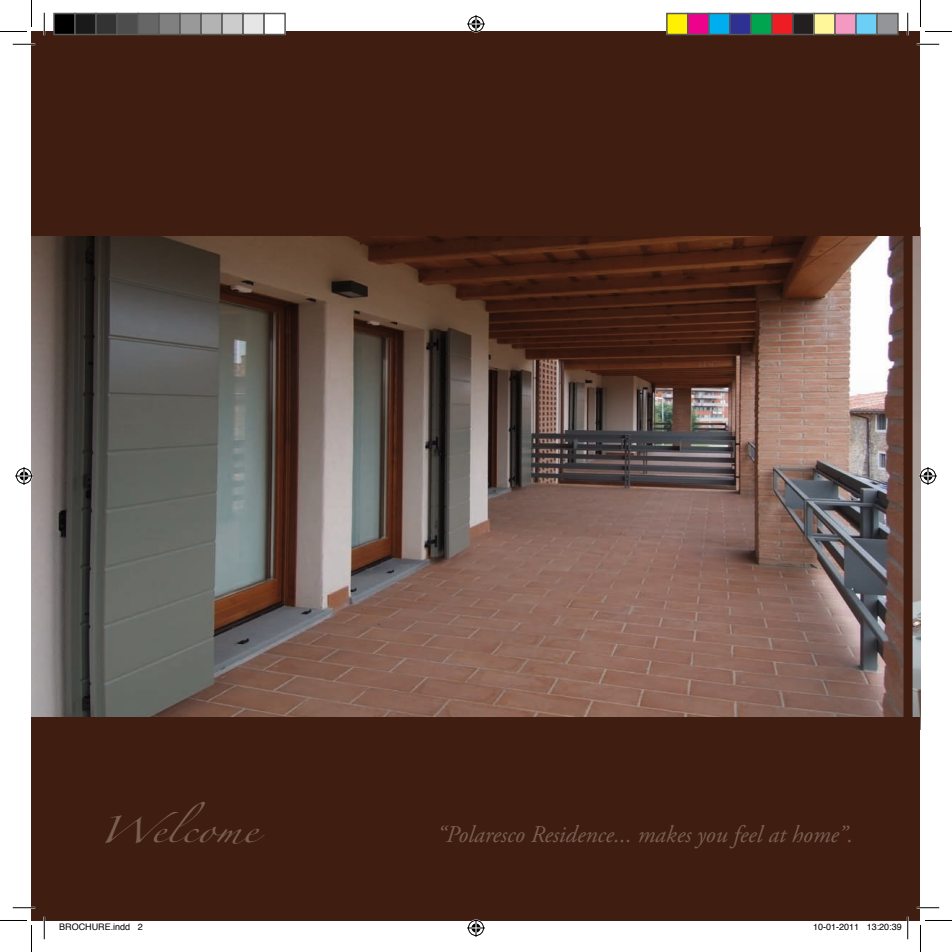
<style>
.page{position:relative;width:952px;height:952px;background:#fff}
.page>*{position:absolute;margin:0;border:0;box-sizing:border-box;transform-origin:0 0}
.t1{font:italic 24px "Adobe Garamond Pro";color:#7a5e52}
.t2{font:24px "Zapfino";color:#7a5e52;scale:1.25 1}
.t3{font:9px "Helvetica";color:#000}
</style>
<div class="page">
<img style="left:912px;top:236px;width:8px;height:480px">
<img style="left:32px;top:236px;width:871px;height:480px">
<div style="left:32px;top:716px;width:888px;height:204px;background:#3f1d11"></div>
<div style="left:32px;top:32px;width:888px;height:204px;background:#3f1d11"></div>
<div style="left:903px;top:213px;width:9px;height:536px;background:#3f1d11"></div>
<hr style="left:13px;top:43px;width:22px;height:2px;background:#fff">
<hr style="left:916px;top:43px;width:23px;height:2px;background:#fff">
<hr style="left:13px;top:906px;width:22px;height:2px;background:#fff">
<hr style="left:916px;top:906px;width:23px;height:2px;background:#fff">
<hr style="left:43px;top:13px;width:2px;height:22px;background:#fff">
<hr style="left:43px;top:916px;width:2px;height:23px;background:#fff">
<hr style="left:906px;top:13px;width:2px;height:22px;background:#fff">
<svg style="left:13px;top:44px;width:22px;height:1px"></svg>
<svg style="left:916px;top:44px;width:23px;height:1px"></svg>
<svg style="left:13px;top:907px;width:22px;height:1px"></svg>
<svg style="left:916px;top:907px;width:23px;height:1px"></svg>
<svg style="left:44px;top:13px;width:1px;height:22px"></svg>
<svg style="left:44px;top:916px;width:1px;height:23px"></svg>
<svg style="left:907px;top:13px;width:1px;height:22px"></svg>
<svg style="left:0;top:0;width:32px;height:32px"></svg>
<svg style="left:0;top:920px;width:32px;height:32px"></svg>
<svg style="left:920px;top:0;width:32px;height:32px"></svg>
<svg style="left:920px;top:920px;width:32px;height:32px"></svg>
<svg style="left:467px;top:15px;width:18px;height:18px"></svg>
<svg style="left:467px;top:919px;width:18px;height:18px"></svg>
<svg style="left:15px;top:467px;width:18px;height:18px"></svg>
<svg style="left:919px;top:467px;width:18px;height:18px"></svg>
<div style="left:54px;top:14px;width:21px;height:21px;background:#000"></div>
<div style="left:53px;top:13px;width:23px;height:22px;border:2px solid #595959"></div>
<div style="left:75px;top:14px;width:21px;height:21px;background:#1a1a1a"></div>
<div style="left:74px;top:13px;width:23px;height:22px;border:2px solid #595959"></div>
<div style="left:96px;top:14px;width:21px;height:21px;background:#333"></div>
<div style="left:95px;top:13px;width:23px;height:22px;border:2px solid #595959"></div>
<div style="left:117px;top:14px;width:21px;height:21px;background:#4d4d4d"></div>
<div style="left:116px;top:13px;width:23px;height:22px;border:2px solid #595959"></div>
<div style="left:138px;top:14px;width:21px;height:21px;background:#666"></div>
<div style="left:137px;top:13px;width:23px;height:22px;border:2px solid #595959"></div>
<div style="left:159px;top:14px;width:21px;height:21px;background:#808080"></div>
<div style="left:158px;top:13px;width:23px;height:22px;border:2px solid #595959"></div>
<div style="left:180px;top:14px;width:21px;height:21px;background:#999"></div>
<div style="left:179px;top:13px;width:23px;height:22px;border:2px solid #595959"></div>
<div style="left:201px;top:14px;width:21px;height:21px;background:#b3b3b3"></div>
<div style="left:200px;top:13px;width:23px;height:22px;border:2px solid #595959"></div>
<div style="left:222px;top:14px;width:21px;height:21px;background:#ccc"></div>
<div style="left:221px;top:13px;width:23px;height:22px;border:2px solid #595959"></div>
<div style="left:243px;top:14px;width:21px;height:21px;background:#e6e6e6"></div>
<div style="left:242px;top:13px;width:23px;height:22px;border:2px solid #595959"></div>
<div style="left:263px;top:13px;width:23px;height:22px;border:2px solid #595959"></div>
<div style="left:667px;top:14px;width:21px;height:21px;background:#fff101"></div>
<div style="left:666px;top:13px;width:22px;height:22px;border:2px solid #595959"></div>
<div style="left:688px;top:14px;width:21px;height:21px;background:#ed028c"></div>
<div style="left:687px;top:13px;width:22px;height:22px;border:2px solid #595959"></div>
<div style="left:709px;top:14px;width:21px;height:21px;background:#00aeef"></div>
<div style="left:708px;top:13px;width:22px;height:22px;border:2px solid #595959"></div>
<div style="left:730px;top:14px;width:21px;height:21px;background:#2e3092"></div>
<div style="left:729px;top:13px;width:22px;height:22px;border:2px solid #595959"></div>
<div style="left:751px;top:14px;width:21px;height:21px;background:#00a54f"></div>
<div style="left:750px;top:13px;width:22px;height:22px;border:2px solid #595959"></div>
<div style="left:772px;top:14px;width:21px;height:21px;background:#ee1d23"></div>
<div style="left:771px;top:13px;width:22px;height:22px;border:2px solid #595959"></div>
<div style="left:793px;top:14px;width:21px;height:21px;background:#231f20"></div>
<div style="left:792px;top:13px;width:22px;height:22px;border:2px solid #595959"></div>
<div style="left:814px;top:14px;width:21px;height:21px;background:#fff79a"></div>
<div style="left:813px;top:13px;width:22px;height:22px;border:2px solid #595959"></div>
<div style="left:835px;top:14px;width:21px;height:21px;background:#f499c2"></div>
<div style="left:834px;top:13px;width:22px;height:22px;border:2px solid #595959"></div>
<div style="left:856px;top:14px;width:21px;height:21px;background:#6bcff6"></div>
<div style="left:855px;top:13px;width:22px;height:22px;border:2px solid #595959"></div>
<div style="left:877px;top:14px;width:21px;height:21px;background:#939598"></div>
<div style="left:876px;top:13px;width:22px;height:22px;border:2px solid #595959"></div>
<svg style="left:867px;top:916px;width:41px;height:23px"></svg>
<p class="t2" style="left:98px;top:819px;width:129px">Welcome</p>
<p class="t1" style="left:437px;top:820px;width:417px">“Polaresco Residence... makes you feel at home”.</p>
<p class="t3" style="left:59px;top:920px;width:85px">BROCHURE.indd 2</p>
<p class="t3" style="left:813px;top:920px;width:90px">10-01-2011 13:20:39</p>
</div>
